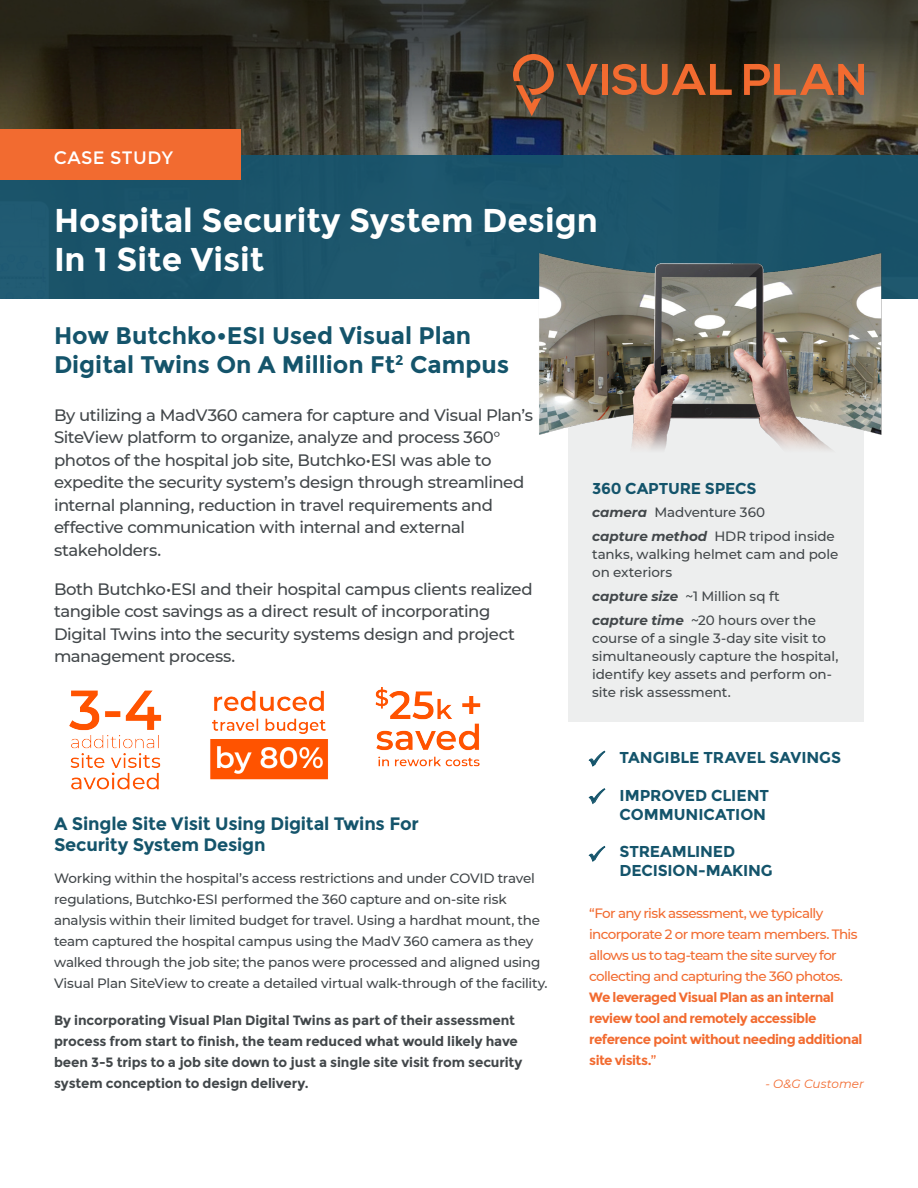
<style>
.page{position:relative;width:918px;height:1188px;background:#fff}
.page>*{position:absolute;margin:0;border:0;box-sizing:border-box;transform-origin:0 0}
.t1{font:700 33px/39.6px "Montserrat";color:#fff}
.t2{font:700 24px/28.8px "Montserrat";color:#14546b}
.t3{font:700 18px/21px "Montserrat";letter-spacing:-.01em;color:#14546b}
.t4{font:18px "Montserrat";letter-spacing:.02em;color:#fff}
.t5{font:500 16.5px/22.5px "Montserrat";letter-spacing:-.03em;color:#42474a}
.t6{font:700 15.75px/18.9px "Montserrat";letter-spacing:-.01em;color:#14546b}
.t7{font:500 13.5px/18px "Montserrat";letter-spacing:-.015em;color:#42474a}
.t8{font:500 13.5px/21px "Montserrat";letter-spacing:-.05em;color:#f26b30}
.t9{font:700 13.5px/21px "Montserrat";letter-spacing:-.01em;color:#42474a}
.t10{font:italic 12px "Montserrat";letter-spacing:.005em;color:#f26b30}
.s1{font-weight:700;font-style:italic}
.s2{font-weight:700}
</style>
<div class="page">
<div style="left:569px;top:259px;width:295px;height:463px;background:#edeeee"></div>
<svg style="left:0;top:0;width:918px;height:155px;background:#37352a"></svg>
<div style="left:0;top:155px;width:918px;height:144px;background:#17546d"></div>
<svg style="left:566px;top:64px;width:32px;height:31px"></svg>
<div style="left:602px;top:64px;width:6px;height:31px;background:#f26b30"></div>
<svg style="left:612px;top:64px;width:120px;height:31px;background:#844c2a"></svg>
<svg style="left:744px;top:64px;width:120px;height:31px;background:#975b39"></svg>
<svg style="left:513px;top:54px;width:41px;height:62px;background:#784e35"></svg>
<img style="left:69px;top:687px;width:412px;height:103px">
<img style="left:539px;top:253px;width:343px;height:214px">
<div style="left:0;top:130px;width:240px;height:50px;background:#f26b30"></div>
<p class="t4" style="left:54px;top:147px;width:121px">CASE STUDY</p>
<p class="t1" style="left:54px;top:200px;width:545px">Hospital Security System Design<br>In 1 Site Visit</p>
<p class="t2" style="left:54px;top:321px;width:457px">How Butchko•ESI Used Visual Plan<br>Digital Twins On A Million Ft<sup>2</sup> Campus</p>
<p class="t5" style="left:54px;top:403px;width:481px">By utilizing a MadV360 camera for capture and Visual Plan’s SiteView platform to organize, analyze and process 360° photos of the hospital job site, Butchko•ESI was able to expedite the security system’s design through streamlined internal planning, reduction in travel requirements and effective communication with internal and external stakeholders.</p>
<p class="t5" style="left:54px;top:577px;width:480px">Both Butchko•ESI and their hospital campus clients realized tangible cost savings as a direct result of incorporating Digital Twins into the security systems design and project management process.</p>
<p class="t3" style="left:54px;top:814px;width:366px">A Single Site Visit Using Digital Twins For<br>Security System Design</p>
<p class="t7" style="left:54px;top:867px;width:495px;line-height:21px">Working within the hospital’s access restrictions and under COVID travel regulations, Butchko•ESI performed the 360 capture and on-site risk analysis within their limited budget for travel. Using a hardhat mount, the team captured the hospital campus using the MadV 360 camera as they walked through the job site; the panos were processed and aligned using Visual Plan SiteView to create a detailed virtual walk-through of the facility.</p>
<p class="t9" style="left:54px;top:1010px;width:470px">By incorporating Visual Plan Digital Twins as part of their assessment process from start to finish, the team reduced what would likely have been 3-5 trips to a job site down to just a single site visit from security system conception to design delivery.</p>
<p class="t6" style="left:592px;top:479px;width:166px">360 CAPTURE SPECS</p>
<p class="t7" style="left:592px;top:502px;width:174px"><span class="s1">camera</span> Madventure 360</p>
<p class="t7" style="left:592px;top:526px;width:248px"><span class="s1">capture method</span> HDR tripod inside tanks, walking helmet cam and pole on exteriors</p>
<p class="t7" style="left:592px;top:586px;width:189px"><span class="s1">capture size</span> ~1 Million sq ft</p>
<p class="t7" style="left:592px;top:610px;width:248px"><span class="s1">capture time</span> ~20 hours over the course of a single 3-day site visit to simultaneously capture the hospital, identify key assets and perform on&shy;site risk assessment.</p>
<p class="t6" style="left:620px;top:748px;width:223px">TANGIBLE TRAVEL SAVINGS</p>
<p class="t6" style="left:620px;top:786px;width:151px">IMPROVED CLIENT<br>COMMUNICATION</p>
<p class="t6" style="left:620px;top:842px;width:155px">STREAMLINED<br>DECISION-MAKING</p>
<p class="t8" style="left:589px;top:902px;width:275px">“For any risk assessment, we typically incorporate 2 or more team members. This allows us to tag-team the site survey for collecting and capturing the 360 photos.<br><span class="s2">We leveraged Visual Plan as an internal review tool and remotely accessible reference point without needing additional site visits.</span>”</p>
<p class="t10" style="left:766px;top:1075px;width:100px">- O&amp;G Customer</p>
</div>
